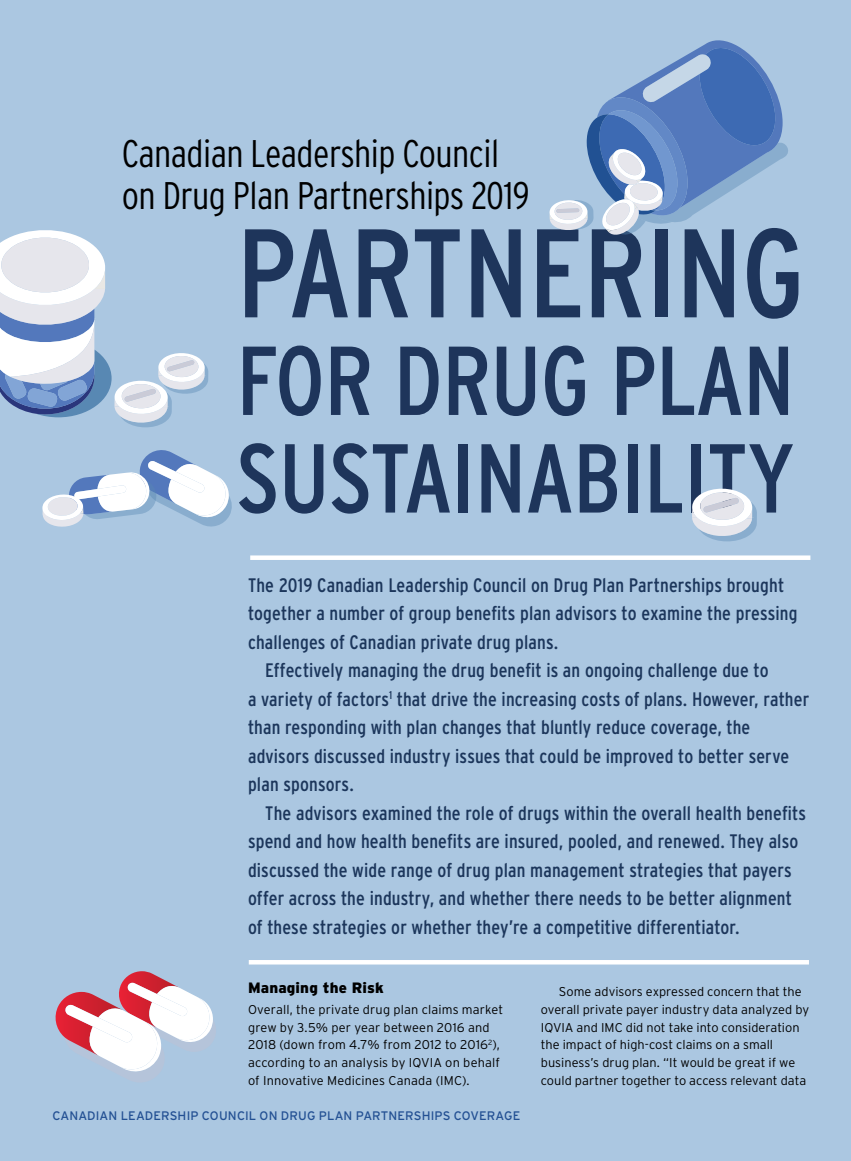
<style>
.page{position:relative;width:851px;height:1161px;background:#fff}
.page>*{position:absolute;margin:0;border:0;box-sizing:border-box;transform-origin:0 0}
.t1{font:condensed 125.7px "Interstate";letter-spacing:-.01em;color:#1e355b}
.t2{font:condensed 97.65px/97.6px "Interstate";letter-spacing:-.01em;color:#1e355b}
.t3{font:300 condensed 38.4px/41.4px "Interstate";letter-spacing:-.015em;color:#000}
.t4{font:condensed 19.5px/28.5px "Interstate";letter-spacing:.01em;color:#1c365b}
.t5{font:900 15px "Interstate";letter-spacing:.01em;color:#000}
.t6{font:300 12.75px/17.7px "Interstate";letter-spacing:.005em;color:#000}
.t7{font:12.3px "Interstate";letter-spacing:.005em;color:#235093}
</style>
<div class="page">
<div style="left:0;top:0;width:850px;height:1161px;background:#abc7e1"></div>
<svg style="left:692px;top:488px;width:65px;height:53px"></svg>
<svg style="left:549px;top:40px;width:239px;height:195px"></svg>
<svg style="left:0;top:230px;width:208px;height:197px"></svg>
<svg style="left:42px;top:450px;width:190px;height:77px"></svg>
<div style="left:250px;top:555px;width:560px;height:5px;background:#fff"></div>
<div style="left:249px;top:960px;width:559px;height:5px;background:#fff"></div>
<svg style="left:55px;top:971px;width:158px;height:101px"></svg>
<h3 class="t3" style="left:122px;top:133px;width:409px">Canadian Leadership Council on Drug Plan Partnerships 2019</h3>
<h1 class="t1" style="left:236px;top:197px;width:571px">PARTNERING</h1>
<h2 class="t2" style="left:236px;top:331px;width:560px">FOR DRUG PLAN<br>SUSTAINABILITY</h2>
<p class="t4" style="left:248px;top:571px;width:551px">The 2019 Canadian Leadership Council on Drug Plan Partnerships brought together a number of group benefits plan advisors to examine the pressing challenges of Canadian private drug plans.</p>
<p class="t4" style="left:248px;top:656px;width:562px;text-indent:17px">Effectively managing the drug benefit is an ongoing challenge due to<br>a variety of factors<sup>1</sup> that drive the increasing costs of plans. However, rather than responding with plan changes that bluntly reduce coverage, the advisors discussed industry issues that could be improved to better serve plan sponsors.</p>
<p class="t4" style="left:248px;top:799px;width:559px;text-indent:17px">The advisors examined the role of drugs within the overall health benefits spend and how health benefits are insured, pooled, and renewed. They also discussed the wide range of drug plan management strategies that payers offer across the industry, and whether there needs to be better alignment of these strategies or whether they’re a competitive differentiator.</p>
<p class="t5" style="left:248px;top:979px;width:137px">Managing the Risk</p>
<p class="t6" style="left:248px;top:1001px;width:257px">Overall, the private drug plan claims market grew by 3.5% per year between 2016 and 2018 (down from 4.7% from 2012 to 2016<sup>2</sup>), according to an analysis by IQVIA on behalf of Innovative Medicines Canada (IMC).</p>
<p class="t7" style="left:52px;top:1108px;width:469px">CANADIAN LEADERSHIP COUNCIL ON DRUG PLAN PARTNERSHIPS COVERAGE</p>
<p class="t6" style="left:541px;top:983px;width:270px;text-indent:18px">Some advisors expressed concern that the overall private payer industry data analyzed by IQVIA and IMC did not take into consideration the impact of high-cost claims on a small business’s drug plan. “It would be great if we could partner together to access relevant data</p>
</div>
